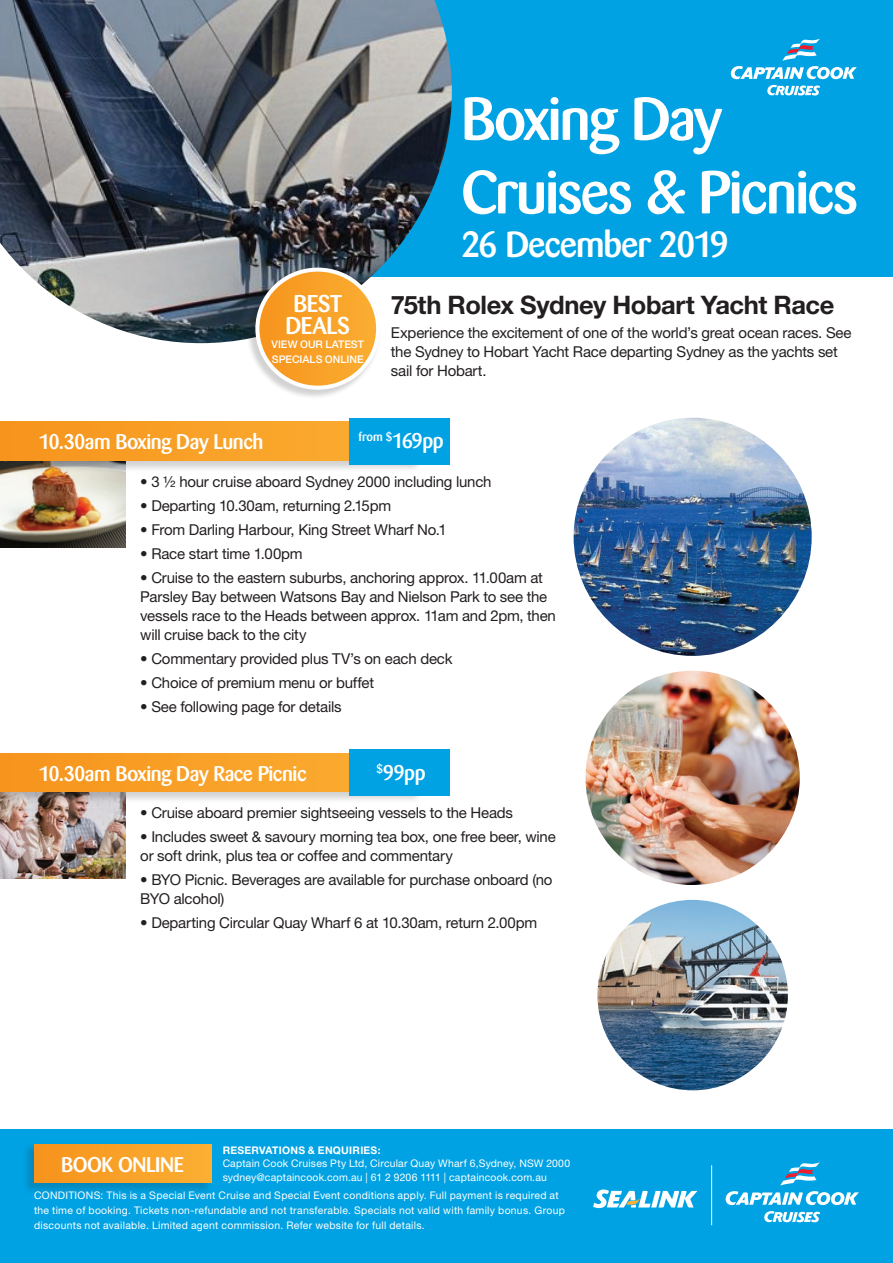
<style>
.page{position:relative;width:893px;height:1263px;background:#fff}
.page>*{position:absolute;margin:0;border:0;box-sizing:border-box;transform-origin:0 0}
.t1{font:500 60px/73.5px "Barmeno";letter-spacing:-.035em;color:#fff}
.t2{font:500 36px "Barmeno";letter-spacing:-.03em;color:#fff}
.t3{font:700 25.5px "Helvetica Neue LT Std";letter-spacing:-.02em;color:#231f20}
.t4{font:500 24px/22.5px "Barmeno";letter-spacing:-.02em;color:#fff;text-align:center}
.t5{font:500 21px "Barmeno";letter-spacing:-.025em;color:#fff}
.t6{font:15px/19px "Helvetica Neue LT Std";letter-spacing:-.015em;color:#231f20}
.t7{font:500 12.3px "Barmeno";color:#fff}
.t8{font:10.5px/15px "Helvetica Neue LT Std";letter-spacing:.025em;color:#fff}
.t9{font:500 10.5px/14.2px "Helvetica Neue LT Std";color:#fff}
.t10{font:700 10.5px "Helvetica Neue LT Std";letter-spacing:.025em;color:#fff}
.s1{font-size:21px}
</style>
<div class="page">
<img style="left:574px;top:418px;width:238px;height:238px;border-radius:119px">
<img style="left:585px;top:671px;width:215px;height:214px;border-radius:107px">
<img style="left:597px;top:900px;width:191px;height:190px;border-radius:95px">
<div style="left:34px;top:0;width:859px;height:277px;background:#00a2e3"></div>
<img style="left:0;top:0;width:452px;height:343px">
<img style="left:0;top:804px;width:126px;height:75px">
<img style="left:0;top:472px;width:126px;height:75px">
<div style="left:0;top:751px;width:422px;height:53px;background:#231f20;opacity:.2"></div>
<div style="left:0;top:753px;width:420px;height:39px;background:#f89f27"></div>
<div style="left:0;top:419px;width:422px;height:53px;background:#231f20;opacity:.2"></div>
<div style="left:0;top:422px;width:420px;height:38px;background:#f89f27"></div>
<div style="left:349px;top:749px;width:101px;height:47px;background:#00a2e3"></div>
<div style="left:349px;top:418px;width:101px;height:47px;background:#00a2e3"></div>
<svg style="left:731px;top:39px;width:126px;height:40px"></svg>
<svg style="left:767px;top:85px;width:53px;height:10px"></svg>
<div style="left:0;top:1130px;width:893px;height:133px;background:#00a2e3"></div>
<svg style="left:780px;top:1162px;width:40px;height:23px"></svg>
<svg style="left:726px;top:1191px;width:133px;height:14px"></svg>
<svg style="left:764px;top:1211px;width:56px;height:11px"></svg>
<svg style="left:593px;top:1189px;width:104px;height:19px"></svg>
<hr style="left:711px;top:1165px;width:1px;height:60px;background:#fff">
<div style="left:22px;top:1142px;width:192px;height:53px;background:#231f20;opacity:.2"></div>
<div style="left:34px;top:1144px;width:177px;height:39px;background:linear-gradient(to right,#f6931c,#fbaf33)"></div>
<div style="left:246px;top:266px;width:136px;height:133px;background:#231f20;opacity:.2"></div>
<svg style="left:257px;top:270px;width:121px;height:118px;background:#ecab51"></svg>
<div style="left:255px;top:268px;width:125px;height:122px;border:4px solid #fff;border-radius:50%"></div>
<h3 class="t4" style="left:285px;top:292px;width:66px">BEST<br>DEALS</h3>
<p class="t9" style="left:272px;top:337px;width:94px">VIEW OUR LATEST<br>SPECIALS ONLINE</p>
<h1 class="t1" style="left:461px;top:82px;width:399px">Boxing Day<br>Cruises &amp; Picnics</h1>
<h2 class="t2" style="left:461px;top:223px;width:269px">26 December 2019</h2>
<h3 class="t3" style="left:391px;top:289px;width:445px">75th Rolex Sydney Hobart Yacht Race</h3>
<p class="t6" style="left:391px;top:323px;width:462px">Experience the excitement of one of the world’s great ocean races. See the Sydney to Hobart Yacht Race departing Sydney as the yachts set sail for Hobart.</p>
<h3 class="t5" style="left:39px;top:429px;width:226px">10.30am Boxing Day Lunch</h3>
<p class="t7" style="left:358px;top:430px;width:87px">from $<span class="s1">169pp</span></p>
<p class="t6" style="left:140px;top:472px;width:353px">• 3 ½ hour cruise aboard Sydney 2000 including lunch</p>
<p class="t6" style="left:140px;top:496px;width:252px">• Departing 10.30am, returning 2.15pm</p>
<p class="t6" style="left:140px;top:520px;width:308px">• From Darling Harbour, King Street Wharf No.1</p>
<p class="t6" style="left:140px;top:544px;width:164px">• Race start time 1.00pm</p>
<p class="t6" style="left:140px;top:568px;width:417px">• Cruise to the eastern suburbs, anchoring approx. 11.00am at Parsley Bay between Watsons Bay and Nielson Park to see the vessels race to the Heads between approx. 11am and 2pm, then will cruise back to the city</p>
<p class="t6" style="left:140px;top:649px;width:314px">• Commentary provided plus TV’s on each deck</p>
<p class="t6" style="left:140px;top:673px;width:235px">• Choice of premium menu or buffet</p>
<p class="t6" style="left:140px;top:697px;width:203px">• See following page for details</p>
<h3 class="t5" style="left:39px;top:761px;width:269px">10.30am Boxing Day Race Picnic</h3>
<h3 class="t5" style="left:377px;top:760px;width:51px"><sup>$</sup>99pp</h3>
<p class="t6" style="left:140px;top:803px;width:374px">• Cruise aboard premier sightseeing vessels to the Heads</p>
<p class="t6" style="left:140px;top:827px;width:417px">• Includes sweet &amp; savoury morning tea box, one free beer, wine or soft drink, plus tea or coffee and commentary</p>
<p class="t6" style="left:140px;top:870px;width:414px">• BYO Picnic. Beverages are available for purchase onboard (no<br>BYO alcohol)</p>
<p class="t6" style="left:140px;top:913px;width:398px">• Departing Circular Quay Wharf 6 at 10.30am, return 2.00pm</p>
<h3 class="t5" style="left:61px;top:1152px;width:124px">BOOK ONLINE</h3>
<p class="t10" style="left:223px;top:1143px;width:159px">RESERVATIONS &amp; ENQUIRIES:</p>
<p class="t8" style="left:223px;top:1157px;width:349px;line-height:13.5px">Captain Cook Cruises Pty Ltd, Circular Quay Wharf 6,Sydney, NSW 2000 sydney@captaincook.com.au | 61 2 9206 1111 | captaincook.com.au</p>
<p class="t8" style="left:34px;top:1188px;width:532px">CONDITIONS: This is a Special Event Cruise and Special Event conditions apply. Full payment is required at the time of booking. Tickets non-refundable and not transferable. Specials not valid with family bonus. Group discounts not available. Limited agent commission. Refer website for full details.</p>
</div>
